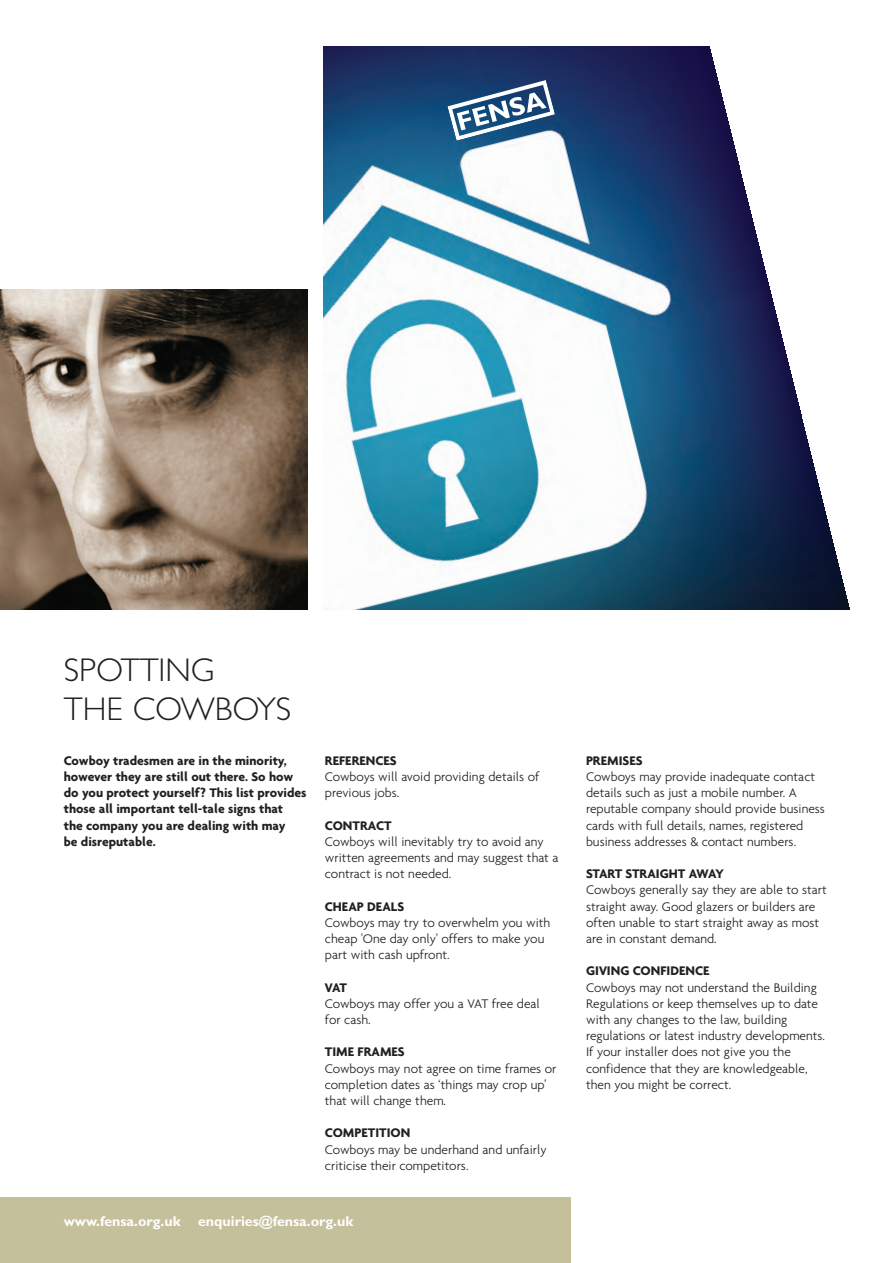
<style>
.page{position:relative;width:893px;height:1263px;background:#fff}
.page>*{position:absolute;margin:0;border:0;box-sizing:border-box;transform-origin:0 0}
.t1{font:300 33px/39px "Gill Sans";color:#231f20}
.t2{font:700 14.25px "Gill Sans";color:#fff}
.t3{font:300 13.5px/16.2px "Agenda";color:#231f20}
.t4{font:700 13.5px/16.2px "Agenda";color:#231f20}
</style>
<div class="page">
<img style="left:0;top:290px;width:308px;height:319px">
<img style="left:323px;top:46px;width:527px;height:563px">
<div style="left:0;top:1197px;width:571px;height:66px;background:#c5c09c"></div>
<svg style="left:434px;top:70px;width:121px;height:71px"></svg>
<h1 class="t1" style="left:64px;top:653px;width:229px">SPOTTING<br>THE COWBOYS</h1>
<p class="t4" style="left:64px;top:752px;width:244px">Cowboy tradesmen are in the minority, however they are still out there. So how do you protect yourself? This list provides those all important tell-tale signs that<br>the company you are dealing with may<br>be disreputable.</p>
<p class="t4" style="left:325px;top:752px;width:73px">REFERENCES</p>
<p class="t3" style="left:325px;top:768px;width:216px">Cowboys will avoid providing details of previous jobs.</p>
<p class="t4" style="left:325px;top:817px;width:68px">CONTRACT</p>
<p class="t3" style="left:325px;top:833px;width:235px">Cowboys will inevitably try to avoid any written agreements and may suggest that a contract is not needed.</p>
<p class="t4" style="left:325px;top:898px;width:81px">CHEAP DEALS</p>
<p class="t3" style="left:325px;top:914px;width:227px">Cowboys may try to overwhelm you with cheap 'One day only' offers to make you part with cash upfront.</p>
<p class="t4" style="left:325px;top:979px;width:24px">VAT</p>
<p class="t3" style="left:325px;top:995px;width:216px">Cowboys may offer you a VAT free deal for cash.</p>
<p class="t4" style="left:325px;top:1044px;width:81px">TIME FRAMES</p>
<p class="t3" style="left:325px;top:1060px;width:233px">Cowboys may not agree on time frames or completion dates as ‘things may crop up’ that will change them.</p>
<p class="t4" style="left:325px;top:1125px;width:87px">COMPETITION</p>
<p class="t3" style="left:325px;top:1141px;width:223px">Cowboys may be underhand and unfairly criticise their competitors.</p>
<p class="t2" style="left:64px;top:1216px;width:291px">www.fensa.org.uk enquiries@fensa.org.uk</p>
<p class="t4" style="left:586px;top:752px;width:58px">PREMISES</p>
<p class="t3" style="left:586px;top:768px;width:240px">Cowboys may provide inadequate contact details such as just a mobile number. A reputable company should provide business cards with full details, names, registered business addresses &amp; contact numbers.</p>
<p class="t4" style="left:586px;top:865px;width:139px">START STRAIGHT AWAY</p>
<p class="t3" style="left:586px;top:882px;width:242px">Cowboys generally say they are able to start straight away. Good glazers or builders are often unable to start straight away as most are in constant demand.</p>
<p class="t4" style="left:586px;top:963px;width:125px">GIVING CONFIDENCE</p>
<p class="t3" style="left:586px;top:979px;width:241px">Cowboys may not understand the Building Regulations or keep themselves up to date with any changes to the law, building regulations or latest industry developments.<br>If your installer does not give you the confidence that they are knowledgeable, then you might be correct.</p>
</div>
